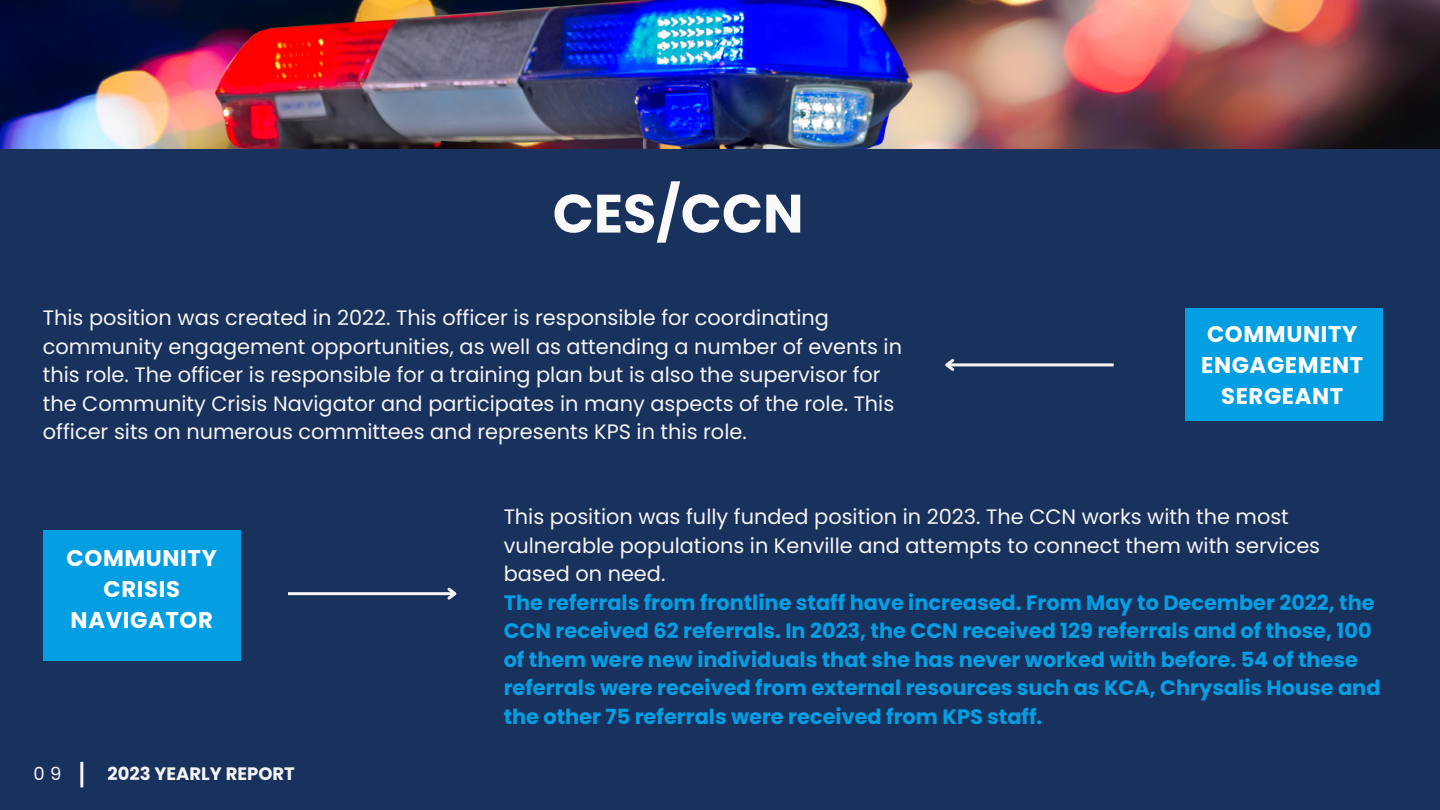
<style>
.page{position:relative;width:1440px;height:810px;background:#19315d}
.page>*{position:absolute;margin:0;border:0;box-sizing:border-box;transform-origin:0 0}
.t1{font:700 54px "Poppins";color:#fafafa}
.t2{font:700 22.7px/31.2px "Poppins";letter-spacing:.03em;color:#fff;text-align:center}
.t3{font:700 20.9px/28.5px "Poppins";color:#049ee3}
.t4{font:20.9px/28.5px "Poppins";color:#f4f4f4}
.t5{font:700 18px "Poppins";color:#f4f4f4}
.t6{font:18px "Poppins";color:#f4f4f4}
.s1{font-weight:400;color:#f4f4f4}
</style>
<div class="page">
<img style="left:0;top:0;width:1440px;height:149px">
<div style="left:1185px;top:309px;width:198px;height:112px;background:#049ee3"></div>
<div style="left:43px;top:530px;width:198px;height:130px;background:#049ee3"></div>
<hr style="left:947px;top:363px;width:167px;height:3px;background:#f4f4f4">
<svg style="left:945px;top:359px;width:12px;height:12px"></svg>
<hr style="left:288px;top:592px;width:167px;height:3px;background:#f4f4f4">
<svg style="left:445px;top:587px;width:12px;height:13px"></svg>
<hr style="left:80px;top:762px;width:3px;height:25px;background:#f4f4f4">
<h2 class="t1" style="left:553px;top:176px;width:252px">CES/CCN</h2>
<p class="t4" style="left:43px;top:304px;width:861px">This position was created in 2022. This officer is responsible for coordinating community engagement opportunities, as well as attending a number of events in this role. The officer is responsible for a training plan but is also the supervisor for the Community Crisis Navigator and participates in many aspects of the role. This officer sits on numerous committees and represents KPS in this role.</p>
<h2 class="t2" style="left:1201px;top:318px;width:164px">COMMUNITY<br>ENGAGEMENT<br>SERGEANT</h2>
<h3 class="t2" style="left:67px;top:542px;width:152px">COMMUNITY<br>CRISIS<br>NAVIGATOR</h3>
<p class="t6" style="left:34px;top:761px;width:30px">0 9</p>
<p class="t5" style="left:107px;top:761px;width:189px">2023 YEARLY REPORT</p>
<h3 class="t3" style="left:504px;top:503px;width:878px"><span class="s1">This position was fully funded position in 2023. The CCN works with the most vulnerable populations in Kenville and attempts to connect them with services based on need.<br></span>The referrals from frontline staff have increased. From May to December 2022, the CCN received 62 referrals. In 2023, the CCN received 129 referrals and of those, 100 of them were new individuals that she has never worked with before. 54 of these referrals were received from external resources such as KCA, Chrysalis House and the other 75 referrals were received from KPS staff.</h3>
</div>
